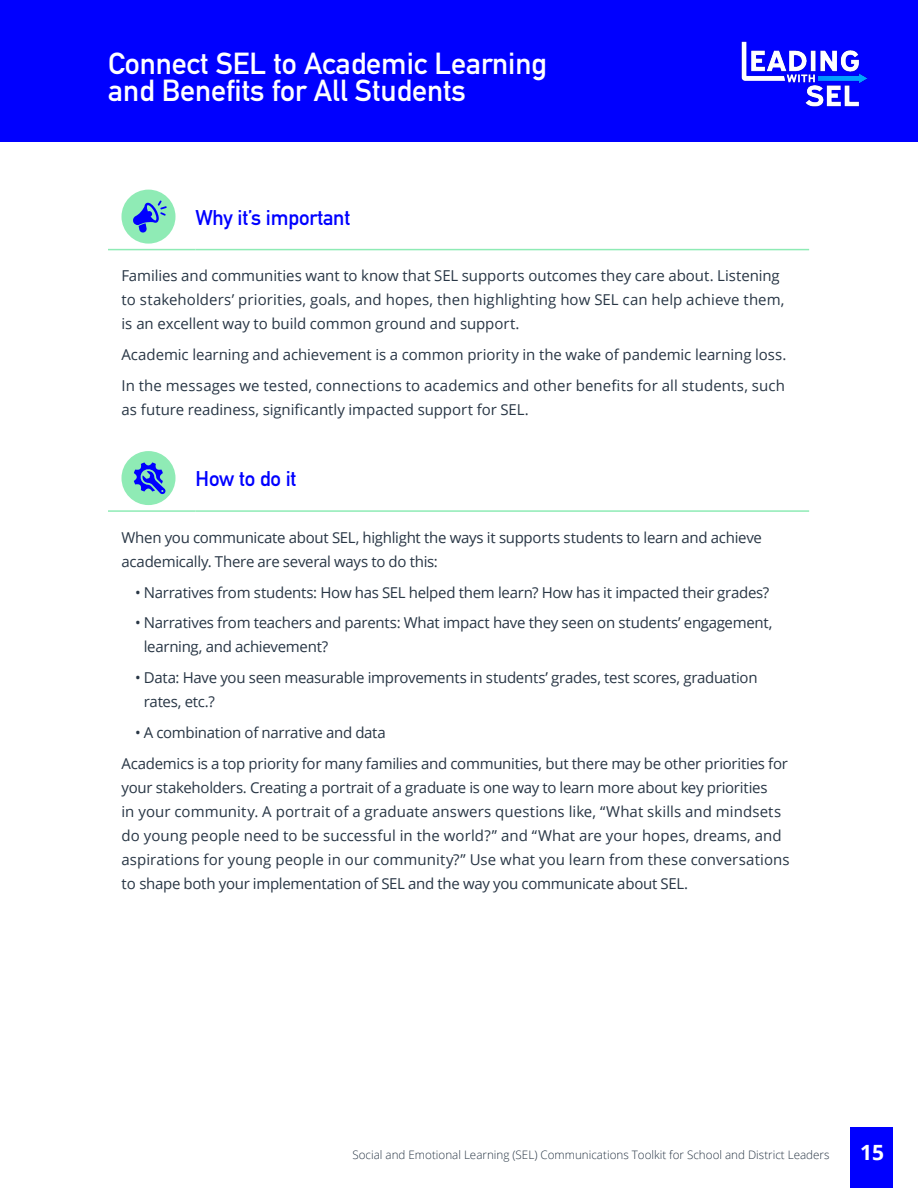
<style>
.page{position:relative;width:918px;height:1188px;background:#fff}
.page>*{position:absolute;margin:0;border:0;box-sizing:border-box;transform-origin:0 0}
.t1{font:700 30px/27px "DIN Alternate";color:#fff}
.t2{font:700 21px "DIN Alternate";letter-spacing:-.01em;color:#00f}
.t3{font:700 21px "Open Sans";color:#fff}
.t4{font:15px/24px "Open Sans";letter-spacing:-.01em;color:#283645}
.t5{font:300 11.7px "Open Sans";color:#283645}
</style>
<div class="page">
<div style="left:0;top:0;width:918px;height:142px;background:#00f"></div>
<img style="left:742px;top:42px;width:125px;height:64px">
<hr style="left:108px;top:249px;width:88px;height:1px;background:#8eebb5">
<hr style="left:196px;top:249px;width:613px;height:1px;background:#8eebb5">
<div style="left:122px;top:190px;width:54px;height:54px;background:#8febb5;border-radius:50%"></div>
<svg style="left:133px;top:200px;width:34px;height:33px"></svg>
<hr style="left:108px;top:510px;width:88px;height:2px;background:#8eebb5">
<hr style="left:196px;top:510px;width:613px;height:2px;background:#8eebb5">
<div style="left:122px;top:451px;width:54px;height:54px;background:#8febb5;border-radius:50%"></div>
<svg style="left:134px;top:462px;width:32px;height:32px"></svg>
<div style="left:850px;top:1128px;width:43px;height:60px;background:#00f"></div>
<h1 class="t1" style="left:108px;top:48px;width:441px">Connect SEL to Academic Learning and Benefits for All Students</h1>
<h2 class="t2" style="left:196px;top:201px;width:156px">Why it’s important</h2>
<p class="t4" style="left:122px;top:263px;width:665px">Families and communities want to know that SEL supports outcomes they care about. Listening to stakeholders’ priorities, goals, and hopes, then highlighting how SEL can help achieve them, is an excellent way to build common ground and support.</p>
<p class="t4" style="left:122px;top:339px;width:666px;line-height:30.8px">Academic learning and achievement is a common priority in the wake of pandemic learning loss.<br>In the messages we tested, connections to academics and other benefits for all students, such</p>
<p class="t4" style="left:122px;top:397px;width:409px">as future readiness, significantly impacted support for SEL.</p>
<h2 class="t2" style="left:196px;top:463px;width:102px">How to do it</h2>
<p class="t4" style="left:122px;top:525px;width:642px">When you communicate about SEL, highlight the ways it supports students to learn and achieve academically. There are several ways to do this:</p>
<p class="t4" style="left:135px;top:580px;width:636px">• Narratives from students: How has SEL helped them learn? How has it impacted their grades?</p>
<p class="t4" style="left:144px;top:610px;width:630px;text-indent:-9px">• Narratives from teachers and parents: What impact have they seen on students’ engagement, learning, and achievement?</p>
<p class="t4" style="left:144px;top:665px;width:615px;text-indent:-9px">• Data: Have you seen measurable improvements in students’ grades, test scores, graduation rates, etc.?</p>
<p class="t4" style="left:122px;top:717px;width:668px;line-height:30.8px;text-indent:14px">• A combination of narrative and data<br>Academics is a top priority for many families and communities, but there may be other priorities for</p>
<p class="t4" style="left:122px;top:775px;width:670px">your stakeholders. Creating a portrait of a graduate is one way to learn more about key priorities<br>in your community. A portrait of a graduate answers questions like, “What skills and mindsets do young people need to be successful in the world?” and “What are your hopes, dreams, and aspirations for young people in our community?” Use what you learn from these conversations to shape both your implementation of SEL and the way you communicate about SEL.</p>
<p class="t5" style="left:352px;top:1146px;width:479px">Social and Emotional Learning (SEL) Communications Toolkit for School and District Leaders</p>
<h2 class="t3" style="left:860px;top:1137px;width:25px">15</h2>
</div>
